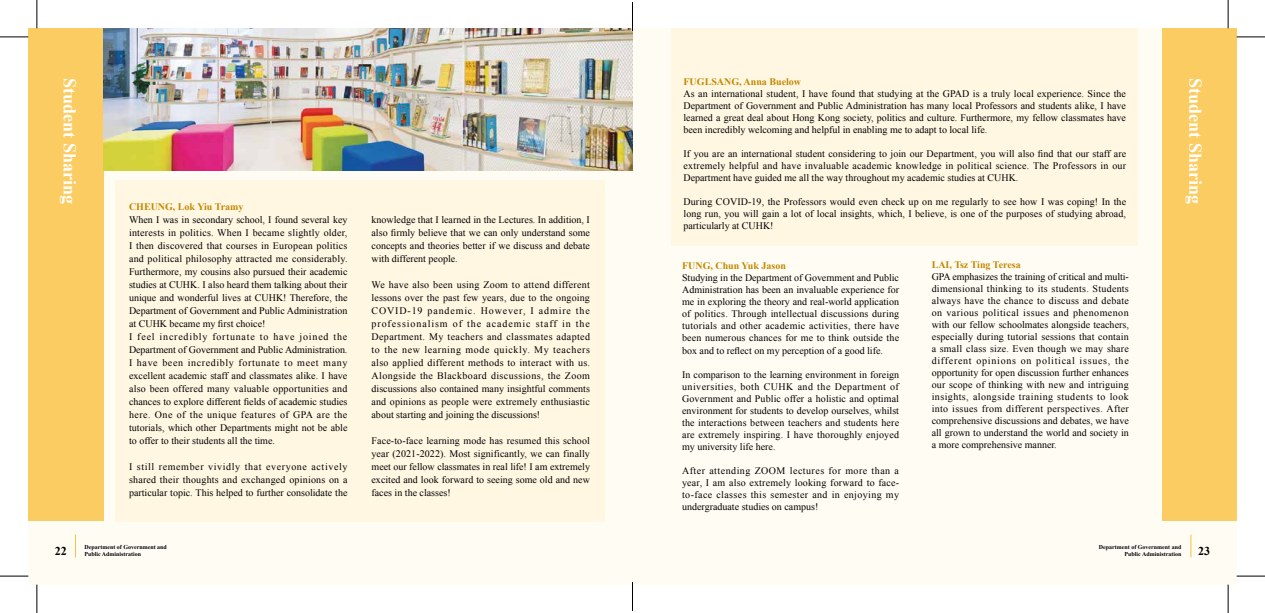
<style>
.page{position:relative;width:1265px;height:613px;background:#fff}
.page>*{position:absolute;margin:0;border:0;box-sizing:border-box;transform-origin:0 0}
.t1{font:700 18px "Times New Roman";color:#fff}
.t2{font:700 12px "Times New Roman";color:#000}
.t3{font:10px/13px "Times New Roman";color:#000;text-align:justify}
.t4{font:700 10px "Times New Roman";color:#c28700}
.t5{font:700 6px/6.9px "Times New Roman";color:#000}
</style>
<div class="page">
<div style="left:28px;top:28px;width:1208px;height:556px;background:#fffcf3"></div>
<div style="left:670px;top:28px;width:467px;height:217px;background:#fff7e2"></div>
<div style="left:115px;top:180px;width:489px;height:342px;background:#fff7e2"></div>
<div style="left:28px;top:28px;width:76px;height:492px;background:#fbcc61"></div>
<img style="left:103px;top:28px;width:529px;height:142px">
<svg style="left:75px;top:534px;width:1px;height:23px"></svg>
<svg style="left:1190px;top:534px;width:1px;height:23px"></svg>
<div style="left:83px;top:543px;width:85px;height:14px;background:#fffcf7"></div>
<div style="left:1097px;top:543px;width:85px;height:14px;background:#fffcf7"></div>
<div style="left:1161px;top:28px;width:75px;height:492px;background:#fbcc61"></div>
<svg style="left:0;top:37px;width:28px;height:1px"></svg>
<svg style="left:1236px;top:37px;width:28px;height:1px"></svg>
<svg style="left:0;top:575px;width:28px;height:1px"></svg>
<svg style="left:1236px;top:575px;width:28px;height:1px"></svg>
<svg style="left:37px;top:0;width:1px;height:28px"></svg>
<svg style="left:37px;top:584px;width:1px;height:28px"></svg>
<svg style="left:1227px;top:0;width:1px;height:28px"></svg>
<svg style="left:1227px;top:584px;width:1px;height:28px"></svg>
<hr style="left:631px;top:10px;width:2px;height:21px;background:#fff">
<hr style="left:631px;top:581px;width:2px;height:22px;background:#fff">
<svg style="left:632px;top:3px;width:1px;height:28px"></svg>
<svg style="left:632px;top:581px;width:1px;height:29px"></svg>
<h1 class="t1" style="left:82px;top:78px;width:127px;rotate:90deg">Student Sharing</h1>
<p class="t4" style="left:129px;top:199px;width:116px">CHEUNG, Lok Yiu Tramy</p>
<p class="t3" style="left:129px;top:213px;width:220px;text-align:left">When I was in secondary school, I found several key interests in politics. When I became slightly older, I then discovered that courses in European politics and political philosophy attracted me considerably.<br>Furthermore, my cousins also pursued their academic studies at CUHK. I also heard them talking about their unique and wonderful lives at CUHK! Therefore, the Department of Government and Public Administration at CUHK became my first choice!<br>I feel incredibly fortunate to have joined the Department of Government and Public Administration.<br>I have been incredibly fortunate to meet many excellent academic staff and classmates alike. I have also been offered many valuable opportunities and chances to explore different fields of academic studies here. One of the unique features of GPA are the tutorials, which other Departments might not be able to offer to their students all the time.</p>
<p class="t3" style="left:129px;top:460px;width:220px">I still remember vividly that everyone actively shared their thoughts and exchanged opinions on a particular topic. This helped to further consolidate the</p>
<p class="t3" style="left:371px;top:212px;width:220px">knowledge that I learned in the Lectures. In addition, I also firmly believe that we can only understand some concepts and theories better if we discuss and debate with different people.</p>
<p class="t3" style="left:371px;top:277px;width:220px">We have also been using Zoom to attend different lessons over the past few years, due to the ongoing COVID-19 pandemic. However, I admire the professionalism of the academic staff in the Department. My teachers and classmates adapted to the new learning mode quickly. My teachers also applied different methods to interact with us.<br>Alongside the Blackboard discussions, the Zoom discussions also contained many insightful comments and opinions as people were extremely enthusiastic about starting and joining the discussions!</p>
<p class="t3" style="left:371px;top:433px;width:220px">Face-to-face learning mode has resumed this school year (2021-2022). Most significantly, we can finally meet our fellow classmates in real life! I am extremely excited and look forward to seeing some old and new faces in the classes!</p>
<p class="t4" style="left:683px;top:75px;width:119px">FUGLSANG, Anna Buelow</p>
<p class="t3" style="left:683px;top:87px;width:444px;line-height:12px">As an international student, I have found that studying at the GPAD is a truly local experience. Since the Department of Government and Public Administration has many local Professors and students alike, I have learned a great deal about Hong Kong society, politics and culture. Furthermore, my fellow classmates have been incredibly welcoming and helpful in enabling me to adapt to local life.</p>
<p class="t3" style="left:683px;top:147px;width:444px;line-height:12px">If you are an international student considering to join our Department, you will also find that our staff are extremely helpful and have invaluable academic knowledge in political science. The Professors in our Department have guided me all the way throughout my academic studies at CUHK.</p>
<p class="t3" style="left:683px;top:195px;width:444px;line-height:12px">During COVID-19, the Professors would even check up on me regularly to see how I was coping! In the long run, you will gain a lot of local insights, which, I believe, is one of the purposes of studying abroad, particularly at CUHK!</p>
<p class="t4" style="left:682px;top:259px;width:105px">FUNG, Chun Yuk Jason</p>
<p class="t3" style="left:682px;top:272px;width:218px;line-height:12px">Studying in the Department of Government and Public Administration has been an invaluable experience for me in exploring the theory and real-world application of politics. Through intellectual discussions during tutorials and other academic activities, there have been numerous chances for me to think outside the box and to reflect on my perception of a good life.</p>
<p class="t3" style="left:682px;top:368px;width:218px;line-height:12px">In comparison to the learning environment in foreign universities, both CUHK and the Department of Government and Public offer a holistic and optimal environment for students to develop ourselves, whilst the interactions between teachers and students here are extremely inspiring. I have thoroughly enjoyed my university life here.</p>
<p class="t3" style="left:682px;top:464px;width:218px;line-height:12px">After attending ZOOM lectures for more than a year, I am also extremely looking forward to face&shy;to-face classes this semester and in enjoying my undergraduate studies on campus!</p>
<p class="t4" style="left:931px;top:257px;width:90px">LAI, Tsz Ting Teresa</p>
<p class="t3" style="left:931px;top:270px;width:199px;line-height:12px">GPA emphasizes the training of critical and multi&shy;dimensional thinking to its students. Students always have the chance to discuss and debate on various political issues and phenomenon with our fellow schoolmates alongside teachers, especially during tutorial sessions that contain a small class size. Even though we may share different opinions on political issues, the opportunity for open discussion further enhances our scope of thinking with new and intriguing insights, alongside training students to look into issues from different perspectives. After comprehensive discussions and debates, we have all grown to understand the world and society in a more comprehensive manner.</p>
<h1 class="t1" style="left:1207px;top:78px;width:127px;rotate:90deg">Student Sharing</h1>
<p class="t5" style="left:84px;top:543px;width:84px">Department of Government and<br>Public Administration</p>
<p class="t5" style="left:1098px;top:543px;width:84px;text-align:right">Department of Government and<br>Public Administration</p>
<p class="t2" style="left:55px;top:542px;width:13px">22</p>
<p class="t2" style="left:1197px;top:542px;width:13px">23</p>
</div>
